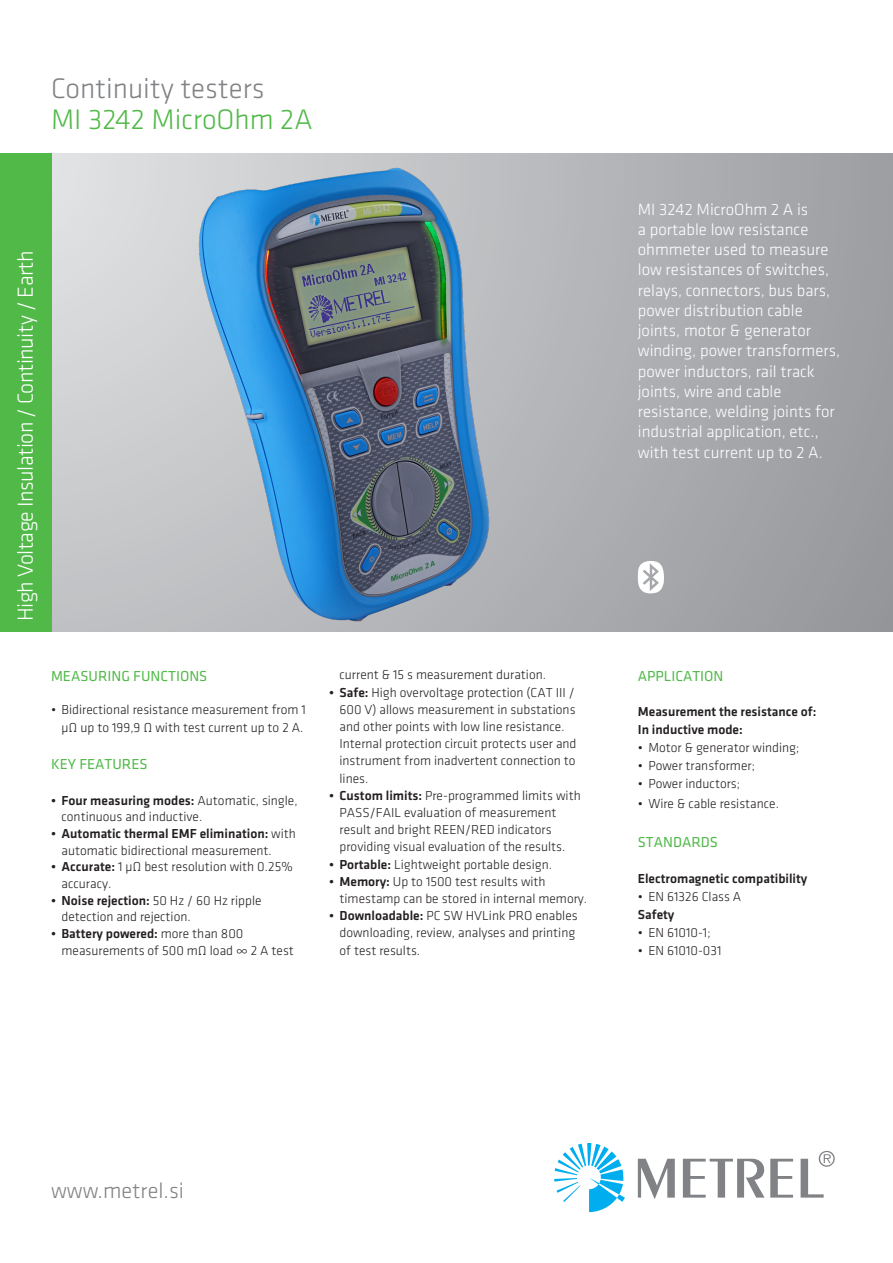
<style>
.page{position:relative;width:893px;height:1263px;background:#fff}
.page>*{position:absolute;margin:0;border:0;box-sizing:border-box;transform-origin:0 0}
.naslov{font:300 29.25px "Klavika";color:#808285}
.naslov-2{font:300 29.25px "Klavika";color:#51b948}
.naslov-3{font:300 22.5px "Klavika";letter-spacing:-.02em;color:#fff}
.t1{font:300 22.5px "Klavika";color:#808285}
.podnaslov{font:300 16.8px/20.2px "Klavika";color:#fff}
.podnaslov-2{font:15px "Klavika";color:#51b948}
.t2{font:300 13.5px/17.2px "Klavika";color:#231f20}
.side_mednaslov{font:500 13.5px "Klavika";color:#231f20}
.side_body{font:500 13.5px "Klavika";color:#231f20}
.s1{font-weight:500}
</style>
<div class="page">
<svg style="left:51px;top:153px;width:842px;height:478px;background:#b1b4b5"></svg>
<svg style="left:554px;top:1143px;width:71px;height:69px"></svg>
<svg style="left:638px;top:1150px;width:197px;height:49px"></svg>
<svg style="left:638px;top:561px;width:27px;height:32px"></svg>
<div style="left:0;top:153px;width:51px;height:478px;background:#51b948"></div>
<img style="left:189px;top:153px;width:311px;height:478px">
<p class="naslov" style="left:51px;top:72px;width:215px">Continuity testers</p>
<p class="naslov-2" style="left:51px;top:104px;width:263px">MI 3242 MicroOhm 2A</p>
<p class="naslov-3" style="left:13px;top:621px;width:372px;rotate:-90deg">High Voltage Insulation / Continuity / Earth</p>
<p class="podnaslov-2" style="left:51px;top:667px;width:158px">MEASURING FUNCTIONS</p>
<p class="t2" style="left:51px;top:700px;width:256px;line-height:18.5px;text-align:center">• Bidirectional resistance measurement from 1 μΩ up to 199,9 Ω with test current up to 2 A.</p>
<p class="podnaslov-2" style="left:51px;top:756px;width:98px">KEY FEATURES</p>
<p class="t2" style="left:62px;top:792px;width:238px;line-height:16.6px;text-indent:-10px"><span class="s1">• Four measuring modes:</span> Automatic, single, continuous and inductive.</p>
<p class="t2" style="left:62px;top:825px;width:236px;line-height:16.6px;text-indent:-10px"><span class="s1">• Automatic thermal EMF elimination:</span> with automatic bidirectional measurement.</p>
<p class="t2" style="left:62px;top:859px;width:233px;line-height:16.6px;text-indent:-10px"><span class="s1">• Accurate:</span> 1 µ Ω best resolution with 0.25% accuracy.</p>
<p class="t2" style="left:62px;top:892px;width:202px;line-height:16.6px;text-indent:-10px"><span class="s1">• Noise rejection:</span> 50 Hz / 60 Hz ripple detection and rejection.</p>
<p class="t2" style="left:62px;top:925px;width:234px;line-height:16.6px;text-indent:-10px"><span class="s1">• Battery powered:</span> more than 800 measurements of 500 mΩ load ∞ 2 A test</p>
<p class="t2" style="left:339px;top:667px;width:208px">current &amp; 15 s measurement duration.</p>
<p class="t2" style="left:339px;top:684px;width:239px;text-indent:-10px"><span class="s1">• Safe:</span> High overvoltage protection (CAT III / 600 V) allows measurement in substations and other points with low line resistance.<br>Internal protection circuit protects user and instrument from inadvertent connection to lines.</p>
<p class="t2" style="left:339px;top:787px;width:243px;text-indent:-10px"><span class="s1">• Custom limits:</span> Pre-programmed limits with PASS/FAIL evaluation of measurement result and bright REEN/RED indicators providing visual evaluation of the results.</p>
<p class="t2" style="left:329px;top:856px;width:225px"><span class="s1">• Portable:</span> Lightweight portable design.</p>
<p class="t2" style="left:339px;top:873px;width:249px;text-indent:-10px"><span class="s1">• Memory:</span> Up to 1500 test results with timestamp can be stored in internal memory.</p>
<p class="t2" style="left:339px;top:907px;width:240px;text-indent:-10px"><span class="s1">• Downloadable:</span> PC SW HVLink PRO enables downloading, review, analyses and printing of test results.</p>
<p class="podnaslov" style="left:638px;top:199px;width:204px">MI 3242 MicroOhm 2 A is<br>a portable low resistance ohmmeter used to measure low resistances of switches, relays, connectors, bus bars, power distribution cable joints, motor &amp; generator winding, power transformers, power inductors, rail track joints, wire and cable resistance, welding joints for industrial application, etc., with test current up to 2 A.</p>
<p class="podnaslov-2" style="left:638px;top:667px;width:87px">APPLICATION</p>
<p class="side_mednaslov" style="left:638px;top:705px;width:180px">Measurement the resistance of:</p>
<p class="side_mednaslov" style="left:638px;top:722px;width:106px">In inductive mode:</p>
<p class="t2" style="left:638px;top:739px;width:163px">• Motor &amp; generator winding;</p>
<p class="t2" style="left:638px;top:757px;width:119px">• Power transformer;</p>
<p class="t2" style="left:638px;top:775px;width:104px">• Power inductors;</p>
<p class="t2" style="left:638px;top:795px;width:143px">• Wire &amp; cable resistance.</p>
<p class="podnaslov-2" style="left:638px;top:834px;width:82px">STANDARDS</p>
<p class="side_mednaslov" style="left:638px;top:871px;width:171px">Electromagnetic compatibility</p>
<p class="t2" style="left:638px;top:888px;width:105px">• EN 61326 Class A</p>
<p class="side_body" style="left:638px;top:907px;width:38px">Safety</p>
<p class="t2" style="left:638px;top:924px;width:74px">• EN 61010-1;</p>
<p class="t2" style="left:638px;top:942px;width:85px">• EN 61010-031</p>
<p class="t1" style="left:51px;top:1178px;width:134px">www.metrel.si</p>
</div>
